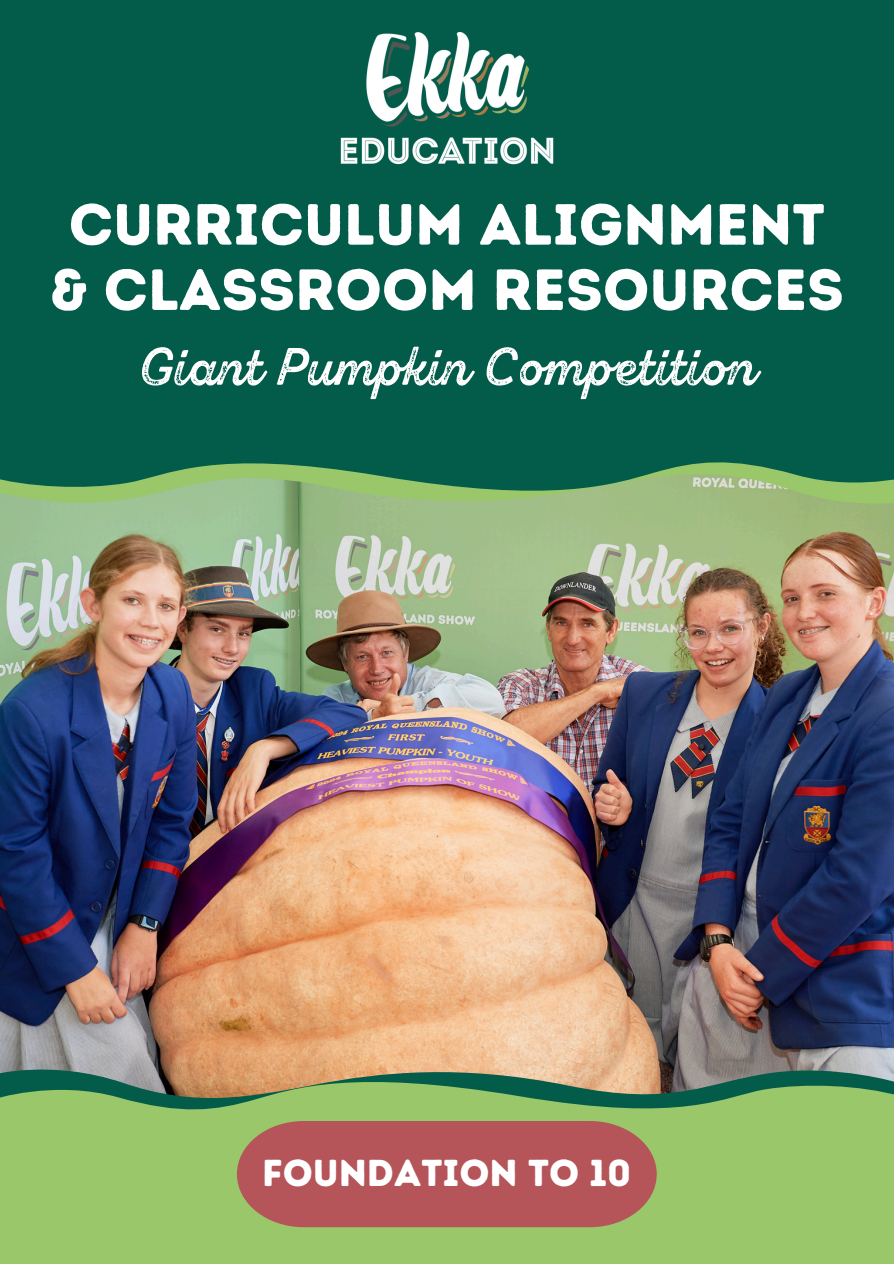
<style>
.page{position:relative;width:894px;height:1264px;background:#fff}
.page>*{position:absolute;margin:0;border:0;box-sizing:border-box;transform-origin:0 0}
.t1{font:57.9px/65.2px "Intro Rust Base";color:#fff;text-align:center}
.t2{font:52.5px "Zing Script Rust B Base G";color:#fff}
.t3{font:37.5px "Intro Rust Base";color:#fff}
</style>
<div class="page">
<div style="left:0;top:0;width:893px;height:475px;background:#035c4a"></div>
<img style="left:0;top:515px;width:893px;height:543px">
<svg style="left:0;top:497px;width:893px;height:18px;background:#9dbd85"></svg>
<svg style="left:0;top:462px;width:893px;height:35px"></svg>
<img style="left:340px;top:33px;width:214px;height:132px">
<svg style="left:0;top:1058px;width:893px;height:17px;background:#b89f86"></svg>
<svg style="left:0;top:1075px;width:893px;height:34px;background:#6a9460"></svg>
<div style="left:0;top:1109px;width:893px;height:154px;background:#99c769"></div>
<svg style="left:237px;top:1121px;width:419px;height:106px;background:#b35b5a"></svg>
<h1 class="t1" style="left:50px;top:192px;width:795px">CURRICULUM ALIGNMENT &amp; CLASSROOM RESOURCES</h1>
<p class="t2" style="left:138px;top:344px;width:619px">Giant Pumpkin Competition</p>
<p class="t3" style="left:262px;top:1150px;width:370px">FOUNDATION TO 10</p>
</div>
